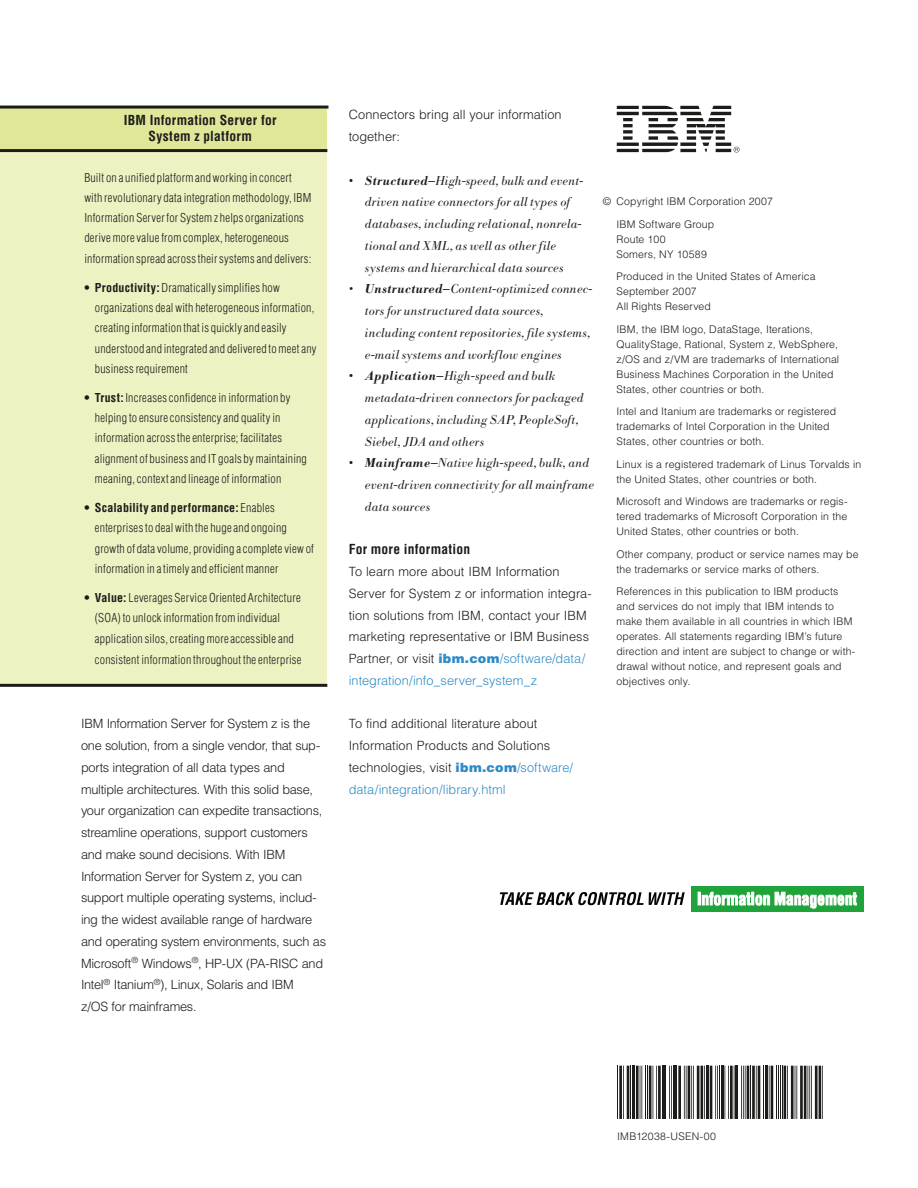
<style>
.page{position:relative;width:918px;height:1188px;background:#fff}
.page>*{position:absolute;margin:0;border:0;box-sizing:border-box;transform-origin:0 0}
.t1{font:700 condensed 13.5px/16.5px "Helvetica";letter-spacing:.015em;color:#1c1c1a;text-align:center}
.t2{font:300 12.75px/21.8px "Helvetica";letter-spacing:-.015em;color:#1c1c1a}
.t3{font:italic 300 12.75px/21.8px "Bodoni BE";letter-spacing:.02em;color:#1c1c1a}
.t4{font:300 12.75px/21.8px "Helvetica";letter-spacing:.005em;color:#1c1c1a}
.t5{font:300 condensed 12px/20.2px "Helvetica";letter-spacing:.02em;color:#1c1c1a}
.t6{font:300 10.5px/15px "Helvetica";letter-spacing:.01em;color:#1c1c1a}
.t7{font:300 10.5px "Helvetica";letter-spacing:.03em;color:#1c1c1a}
.s1{font-weight:700}
.s2{font-weight:500}
.s3{font-weight:900;color:#2f8bc5}
.s4{color:#2f8bc5}
</style>
<div class="page">
<hr style="left:617px;top:1066px;width:1px;height:53px;background:#1c1c1a">
<hr style="left:630px;top:1066px;width:1px;height:53px;background:#1c1c1a">
<hr style="left:632px;top:1066px;width:3px;height:53px;background:#1c1c1a">
<hr style="left:645px;top:1066px;width:1px;height:53px;background:#1c1c1a">
<hr style="left:647px;top:1066px;width:1px;height:53px;background:#1c1c1a">
<hr style="left:662px;top:1066px;width:2px;height:53px;background:#1c1c1a">
<hr style="left:665px;top:1066px;width:1px;height:53px;background:#1c1c1a">
<hr style="left:673px;top:1066px;width:2px;height:53px;background:#1c1c1a">
<hr style="left:677px;top:1066px;width:1px;height:53px;background:#1c1c1a">
<hr style="left:719px;top:1066px;width:1px;height:53px;background:#1c1c1a">
<hr style="left:721px;top:1066px;width:2px;height:53px;background:#1c1c1a">
<hr style="left:763px;top:1066px;width:1px;height:53px;background:#1c1c1a">
<hr style="left:765px;top:1066px;width:3px;height:53px;background:#1c1c1a">
<hr style="left:776px;top:1066px;width:1px;height:53px;background:#1c1c1a">
<hr style="left:778px;top:1066px;width:1px;height:53px;background:#1c1c1a">
<hr style="left:780px;top:1066px;width:1px;height:53px;background:#1c1c1a">
<hr style="left:782px;top:1066px;width:1px;height:53px;background:#1c1c1a">
<svg style="left:619px;top:1066px;width:10px;height:53px"></svg>
<svg style="left:636px;top:1066px;width:7px;height:53px"></svg>
<svg style="left:649px;top:1066px;width:12px;height:53px"></svg>
<svg style="left:669px;top:1066px;width:3px;height:53px"></svg>
<svg style="left:678px;top:1066px;width:40px;height:53px"></svg>
<svg style="left:724px;top:1066px;width:37px;height:53px"></svg>
<svg style="left:769px;top:1066px;width:5px;height:53px"></svg>
<svg style="left:784px;top:1066px;width:39px;height:53px"></svg>
<div style="left:0;top:151px;width:327px;height:534px;background:#eef2c2"></div>
<div style="left:0;top:107px;width:327px;height:44px;background:#e0e799"></div>
<hr style="left:0;top:149px;width:327px;height:3px;background:#1c1c1a">
<hr style="left:0;top:106px;width:328px;height:3px;background:#1c1c1a">
<hr style="left:0;top:684px;width:327px;height:3px;background:#1c1c1a">
<svg style="left:617px;top:106px;width:122px;height:47px"></svg>
<div style="left:691px;top:886px;width:173px;height:25px;background:#1fa43b"></div>
<svg style="left:698px;top:891px;width:159px;height:17px"></svg>
<svg style="left:500px;top:892px;width:185px;height:13px"></svg>
<p class="t1" style="left:124px;top:111px;width:154px">IBM Information Server for<br>System z platform</p>
<p class="t5" style="left:84px;top:167px;width:229px">Built on a unified platform and working in concert with revolutionary data integration methodology, IBM Information Server for System z helps organizations derive more value from complex, heterogeneous information spread across their systems and delivers:</p>
<p class="t5" style="left:95px;top:277px;width:223px;text-indent:-10px"><span class="s1">• Productivity:</span> Dramatically simplifies how organizations deal with heterogeneous information, creating information that is quickly and easily understood and integrated and delivered to meet any business requirement</p>
<p class="t5" style="left:95px;top:387px;width:214px;text-indent:-10px"><span class="s1">• Trust:</span> Increases confidence in information by helping to ensure consistency and quality in information across the enterprise; facilitates alignment of business and IT goals by maintaining meaning, context and lineage of information</p>
<p class="t5" style="left:95px;top:498px;width:220px;text-indent:-10px"><span class="s1">• Scalability and performance:</span> Enables enterprises to deal with the huge and ongoing growth of data volume, providing a complete view of information in a timely and efficient manner</p>
<p class="t5" style="left:95px;top:587px;width:208px;text-indent:-10px"><span class="s1">• Value:</span> Leverages Service Oriented Architecture (SOA) to unlock information from individual application silos, creating more accessible and consistent information throughout the enterprise</p>
<p class="t2" style="left:81px;top:712px;width:247px">IBM Information Server for System z is the one solution, from a single vendor, that sup&shy;ports integration of all data types and multiple architectures. With this solid base, your organization can expedite transactions, streamline operations, support customers and make sound decisions. With IBM Information Server for System z, you can support multiple operating systems, includ&shy;ing the widest available range of hardware and operating system environments, such as Microsoft<sup>®</sup> Windows<sup>®</sup>, HP-UX (PA-RISC and Intel<sup>®</sup> Itanium<sup>®</sup>), Linux, Solaris and IBM<br>z/OS for mainframes.</p>
<p class="t4" style="left:349px;top:103px;width:215px">Connectors bring all your information together:</p>
<p class="t3" style="left:365px;top:170px;width:220px;text-indent:-16px"><span class="s2">• Structured</span>—High-speed, bulk and event&shy;driven native connectors for all types of databases, including relational, nonrela&shy;tional and XML, as well as other file systems and hierarchical data sources</p>
<p class="t3" style="left:365px;top:278px;width:229px;text-indent:-16px">• <span class="s2">Unstructured</span>—Content-optimized connec&shy;tors for unstructured data sources, including content repositories, file systems, e-mail systems and workflow engines</p>
<p class="t3" style="left:365px;top:365px;width:220px;text-indent:-16px"><span class="s2">• Application</span>—High-speed and bulk metadata-driven connectors for packaged applications, including SAP, PeopleSoft, Siebel, JDA and others</p>
<p class="t3" style="left:365px;top:452px;width:231px;text-indent:-16px"><span class="s2">• Mainframe</span>—Native high-speed, bulk, and event-driven connectivity for all mainframe data sources</p>
<h5 class="t1" style="left:349px;top:541px;width:123px">For more information</h5>
<p class="t4" style="left:349px;top:560px;width:244px">To learn more about IBM Information Server for System z or information integra&shy;tion solutions from IBM, contact your IBM marketing representative or IBM Business Partner, or visit <span class="s3">ibm.com</span><span class="s4">/software/data/ integration/info_server_system_z</span></p>
<p class="t2" style="left:349px;top:712px;width:226px">To find additional literature about Information Products and Solutions technologies, visit <span class="s3">ibm.com</span><span class="s4">/software/ data/integration/library.html</span></p>
<p class="t6" style="left:603px;top:194px;width:171px">© Copyright IBM Corporation 2007</p>
<p class="t6" style="left:616px;top:216px;width:99px">IBM Software Group<br>Route 100<br>Somers, NY 10589</p>
<p class="t6" style="left:616px;top:269px;width:201px">Produced in the United States of America<br>September 2007<br>All Rights Reserved</p>
<p class="t6" style="left:616px;top:321px;width:224px">IBM, the IBM logo, DataStage, Iterations, QualityStage, Rational, System z, WebSphere, z/OS and z/VM are trademarks of International Business Machines Corporation in the United States, other countries or both.</p>
<p class="t6" style="left:616px;top:404px;width:221px">Intel and Itanium are trademarks or registered trademarks of Intel Corporation in the United<br>States, other countries or both.</p>
<p class="t6" style="left:616px;top:456px;width:246px">Linux is a registered trademark of Linus Torvalds in the United States, other countries or both.</p>
<p class="t6" style="left:616px;top:494px;width:232px;text-align:justify">Microsoft and Windows are trademarks or regis&shy;tered trademarks of Microsoft Corporation in the United States, other countries or both.</p>
<p class="t6" style="left:616px;top:546px;width:244px">Other company, product or service names may be the trademarks or service marks of others.</p>
<p class="t6" style="left:616px;top:584px;width:240px">References in this publication to IBM products and services do not imply that IBM intends to make them available in all countries in which IBM operates. All statements regarding IBM’s future direction and intent are subject to change or with&shy;drawal without notice, and represent goals and objectives only.</p>
<p class="t7" style="left:617px;top:1130px;width:100px">IMB12038-USEN-00</p>
</div>
